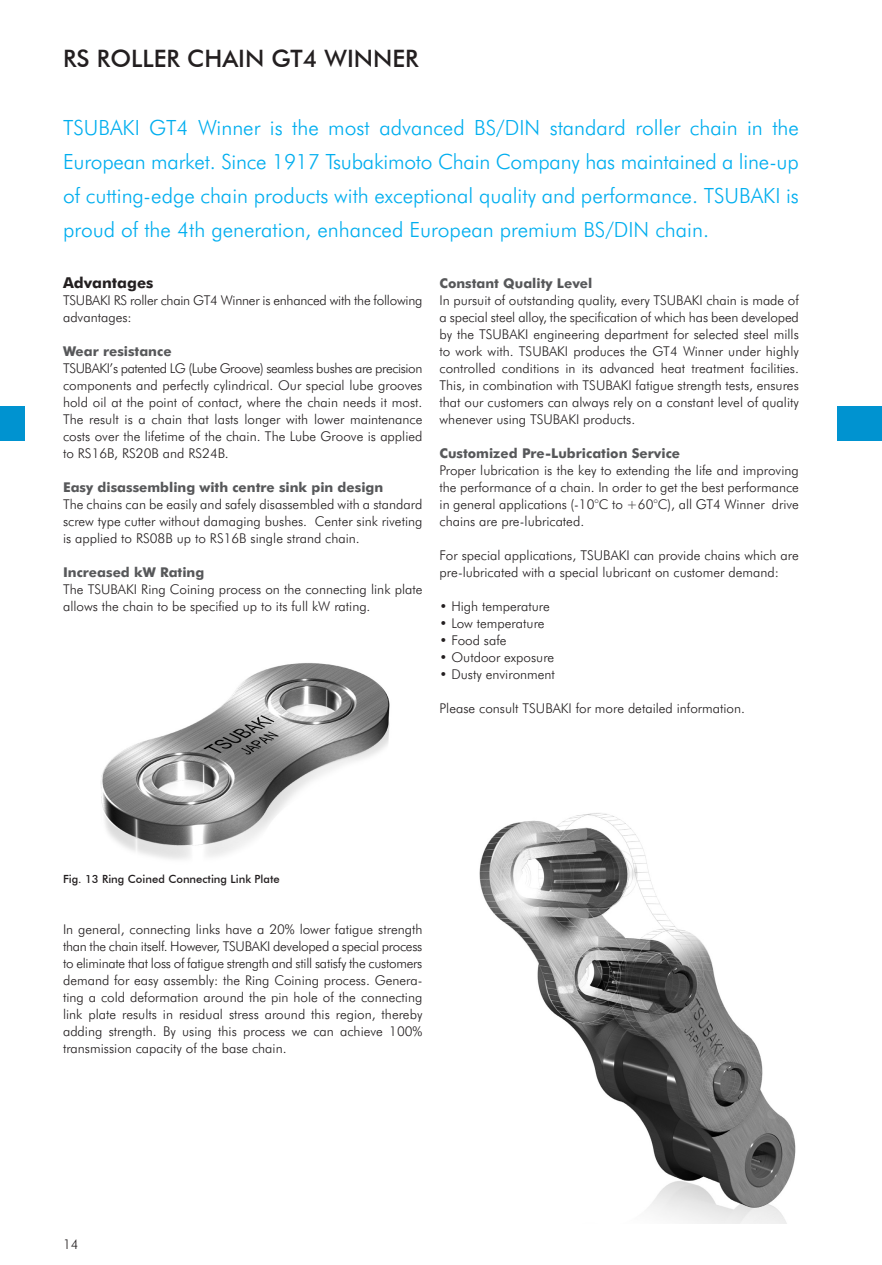
<style>
.page{position:relative;width:882px;height:1265px;background:#fff}
.page>*{position:absolute;margin:0;border:0;box-sizing:border-box;transform-origin:0 0}
.t1{font:500 24px "Futura BT";color:#231f20}
.t2{font:300 21px/34px "Futura BT";color:#00aeef;text-align:justify}
.t3{font:700 15px "Futura BT";color:#231f20}
.t4{font:300 13.5px/17px "Futura BT";color:#231f20;text-align:justify}
.t5{font:700 13.5px "Futura BT";color:#57585a}
.t6{font:300 13.5px/17px "Futura BT";letter-spacing:-.02em;color:#231f20}
.t7{font:500 11.25px "Futura BT";color:#231f20}
</style>
<div class="page">
<div style="left:0;top:407px;width:25px;height:34px;background:#0093d0"></div>
<div style="left:837px;top:407px;width:45px;height:34px;background:#0093d0"></div>
<img style="left:101px;top:663px;width:289px;height:196px">
<img style="left:479px;top:813px;width:317px;height:410px">
<h1 class="t1" style="left:63px;top:44px;width:357px">RS ROLLER CHAIN GT4 WINNER</h1>
<p class="t2" style="left:63px;top:110px;width:737px">TSUBAKI GT4 Winner is the most advanced BS/DIN standard roller chain in the European market. Since 1917 Tsubakimoto Chain Company has maintained a line-up of cutting-edge chain products with exceptional quality and performance. TSUBAKI is proud of the 4th generation, enhanced European premium BS/DIN chain.</p>
<p class="t3" style="left:63px;top:273px;width:92px">Advantages</p>
<p class="t6" style="left:63px;top:291px;width:361px">TSUBAKI RS roller chain GT4 Winner is enhanced with the following advantages:</p>
<p class="t5" style="left:63px;top:343px;width:110px">Wear resistance</p>
<p class="t4" style="left:63px;top:359px;width:361px">TSUBAKI’s patented LG (Lube Groove) seamless bushes are precision components and perfectly cylindrical. Our special lube grooves hold oil at the point of contact, where the chain needs it most.<br>The result is a chain that lasts longer with lower maintenance costs over the lifetime of the chain. The Lube Groove is applied to RS16B, RS20B and RS24B.</p>
<p class="t5" style="left:63px;top:479px;width:322px">Easy disassembling with centre sink pin design</p>
<p class="t4" style="left:63px;top:495px;width:361px">The chains can be easily and safely disassembled with a standard screw type cutter without damaging bushes. Center sink riveting is applied to RS08B up to RS16B single strand chain.</p>
<p class="t5" style="left:63px;top:564px;width:143px">Increased kW Rating</p>
<p class="t4" style="left:63px;top:581px;width:361px">The TSUBAKI Ring Coining process on the connecting link plate allows the chain to be specified up to its full kW rating.</p>
<p class="t5" style="left:439px;top:275px;width:154px">Constant Quality Level</p>
<p class="t4" style="left:439px;top:291px;width:361px">In pursuit of outstanding quality, every TSUBAKI chain is made of a special steel alloy, the specification of which has been developed by the TSUBAKI engineering department for selected steel mills to work with. TSUBAKI produces the GT4 Winner under highly controlled conditions in its advanced heat treatment facilities.<br>This, in combination with TSUBAKI fatigue strength tests, ensures that our customers can always rely on a constant level of quality whenever using TSUBAKI products.</p>
<p class="t5" style="left:439px;top:445px;width:242px">Customized Pre-Lubrication Service</p>
<p class="t4" style="left:439px;top:462px;width:361px">Proper lubrication is the key to extending the life and improving the performance of a chain. In order to get the best performance in general applications (-10°C to +60°C), all GT4 Winner drive chains are pre-lubricated.</p>
<p class="t4" style="left:439px;top:547px;width:361px">For special applications, TSUBAKI can provide chains which are pre-lubricated with a special lubricant on customer demand:</p>
<p class="t4" style="left:439px;top:598px;width:112px">• High temperature</p>
<p class="t4" style="left:439px;top:615px;width:107px">• Low temperature</p>
<p class="t4" style="left:439px;top:632px;width:69px">• Food safe</p>
<p class="t4" style="left:439px;top:649px;width:116px">• Outdoor exposure</p>
<p class="t4" style="left:439px;top:666px;width:117px">• Dusty environment</p>
<p class="t4" style="left:439px;top:700px;width:307px">Please consult TSUBAKI for more detailed information.</p>
<p class="t7" style="left:63px;top:872px;width:218px">Fig. 13 Ring Coined Connecting Link Plate</p>
<p class="t4" style="left:63px;top:921px;width:361px">In general, connecting links have a 20% lower fatigue strength than the chain itself. However, TSUBAKI developed a special process to eliminate that loss of fatigue strength and still satisfy the customers demand for easy assembly: the Ring Coining process. Genera&shy;ting a cold deformation around the pin hole of the connecting link plate results in residual stress around this region, thereby adding strength. By using this process we can achieve 100% transmission capacity of the base chain.</p>
<p class="t4" style="left:63px;top:1235px;width:17px">14</p>
</div>
